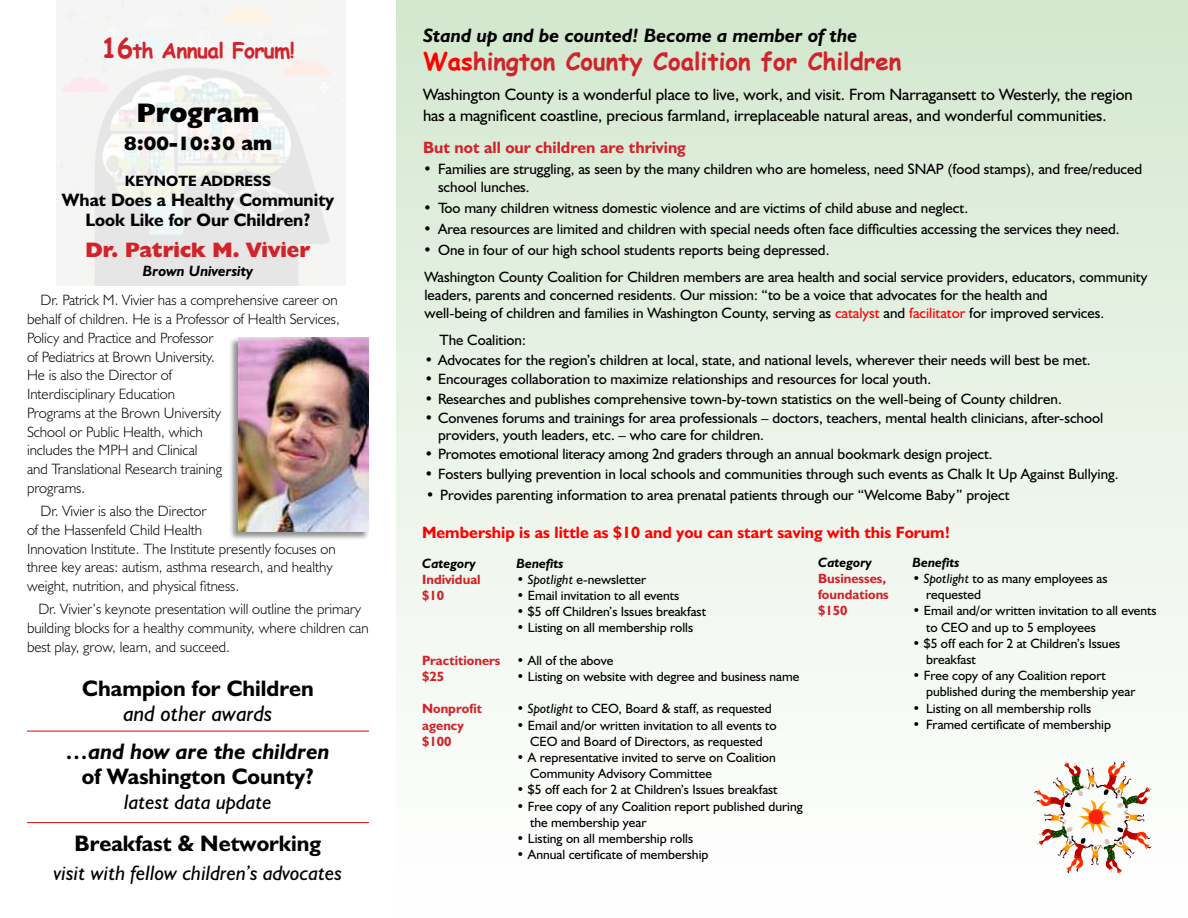
<style>
.page{position:relative;width:1188px;height:918px;background:#fff}
.page>*{position:absolute;margin:0;border:0;box-sizing:border-box;transform-origin:0 0}
.t1{font:800 27px "Humanist 521 BT";color:#000}
.t2{font:700 24px "Comic Sans MS";color:#d2232a}
.t3{font:700 22.5px "Humanist 521 BT";color:#000}
.t4{font:italic 700 22.5px "Humanist 521 BT";color:#000}
.t5{font:italic 22.5px "Humanist 521 BT";color:#000}
.t6{font:italic 21px "Humanist 521 BT";color:#000}
.t7{font:800 21px "Humanist 521 BT";color:#d2232a}
.t8{font:700 21px "Comic Sans MS";letter-spacing:-.03em;color:#d2232a}
.t9{font:italic 700 19.5px "Humanist 521 BT";color:#000}
.t10{font:800 19.5px "Humanist 521 BT";color:#000}
.t11{font:700 18px/19.8px "Humanist 521 BT";color:#000;text-align:center}
.t12{font:16.5px/21px "Humanist 521 BT";color:#000}
.t13{font:700 16.5px "Humanist 521 BT";color:#f00}
.t14{font:700 16.5px "Humanist 521 BT";color:#d2232a}
.t15{font:15px/18px "Humanist 521 BT";color:#000}
.t16{font:300 15px/18.8px "Humanist 521 BT";color:#000}
.t17{font:italic 700 15px "Humanist 521 BT";color:#000}
.t18{font:700 15px "Humanist 521 BT";color:#000}
.t19{font:13.5px/16.2px "Humanist 521 BT";color:#000}
.t20{font:700 13.5px/16.2px "Humanist 521 BT";color:#d2232a}
.t21{font:italic 700 13.5px "Humanist 521 BT";color:#000}
.s1{font-size:27px}
.s2{color:#f00}
.s3{font-style:italic}
.s4{font-weight:400;color:#000}
</style>
<div class="page">
<img style="left:56px;top:0;width:289px;height:286px">
<div style="left:397px;top:0;width:791px;height:918px;background:linear-gradient(to bottom,#d4e8d0,#fff)"></div>
<hr style="left:27px;top:822px;width:342px;height:1px;background:#d2232a">
<svg style="left:1034px;top:761px;width:118px;height:114px"></svg>
<hr style="left:27px;top:730px;width:342px;height:2px;background:#d2232a">
<div style="left:229px;top:337px;width:141px;height:204px;background:#000;opacity:.45"></div>
<img style="left:238px;top:338px;width:131px;height:193px">
<h3 class="t8" style="left:101px;top:34px;width:195px"><span class="s1">16</span>th Annual Forum!</h3>
<h1 class="t1" style="left:137px;top:96px;width:124px">Program</h1>
<h3 class="t10" style="left:124px;top:132px;width:149px">8:00-10:30 am</h3>
<p class="t18" style="left:125px;top:172px;width:138px">Keynote Add ress</p>
<p class="t11" style="left:62px;top:190px;width:274px">What Does a Healthy Community<br>Look Like for Our Children?</p>
<h3 class="t7" style="left:86px;top:236px;width:226px">Dr. Patrick M. Vivier</h3>
<p class="t17" style="left:143px;top:262px;width:112px">Brown University</p>
<p class="t16" style="left:27px;top:291px;width:314px;text-indent:14px">Dr. Patrick M. Vivier has a comprehensive career on behalf of children. He is a Professor of Health Services, Policy and Practice and Professor<br>of Pediatrics at Brown University.<br>He is also the Director of<br>Interdisciplinary Education<br>Programs at the Brown University<br>School or Public Health, which<br>includes the MPH and Clinical<br>and Translational Research training<br>programs.</p>
<p class="t16" style="left:27px;top:501px;width:310px;text-indent:14px">Dr. Vivier is also the Director<br>of the Hassenfeld Child Health<br>Innovation Institute. The Institute presently focuses on three key areas: autism, asthma research, and healthy weight, nutrition, and physical fitness.</p>
<p class="t16" style="left:27px;top:600px;width:343px;text-indent:11px">Dr. Vivier’s keynote presentation will outline the primary building blocks for a healthy community, where children can best play, grow, learn, and succeed.</p>
<h3 class="t3" style="left:82px;top:675px;width:233px">Champion for Children</h3>
<h3 class="t5" style="left:124px;top:699px;width:150px">and other awards</h3>
<h3 class="t4" style="left:66px;top:738px;width:265px">…and how are the children</h3>
<h3 class="t3" style="left:82px;top:762px;width:234px">of Washington County?</h3>
<h3 class="t6" style="left:124px;top:788px;width:149px">latest data update</h3>
<h3 class="t3" style="left:75px;top:830px;width:248px">Breakfast &amp; Networking</h3>
<h3 class="t6" style="left:54px;top:860px;width:290px">visit with fellow children’s advocates</h3>
<h3 class="t9" style="left:423px;top:23px;width:436px">Stand up and be counted! Become a member of the</h3>
<h2 class="t2" style="left:423px;top:44px;width:480px"><span class="s2">Was</span>hington County Coalition for Children</h2>
<p class="t12" style="left:423px;top:84px;width:711px">Washington County is a wonderful place to live, work, and visit. From Narragansett to Westerly, the region has a magnificent coastline, precious farmland, irreplaceable natural areas, and wonderful communities.</p>
<p class="t14" style="left:423px;top:137px;width:264px">But not all our children are thriving</p>
<p class="t15" style="left:438px;top:160px;width:706px;text-indent:-15px">• Families are struggling, as seen by the many children who are homeless, need SNAP (food stamps), and free/reduced school lunches.</p>
<p class="t15" style="left:423px;top:199px;width:547px">• Too many children witness domestic violence and are victims of child abuse and neglect.</p>
<p class="t15" style="left:423px;top:220px;width:698px">• Area resources are limited and children with special needs often face difficulties accessing the services they need.</p>
<p class="t15" style="left:423px;top:236px;width:726px;line-height:27px">• One in four of our high school students reports being depressed.<br>Washington County Coalition for Children members are area health and social service providers, educators, community</p>
<p class="t15" style="left:424px;top:286px;width:681px">leaders, parents and concerned residents. Our mission: “to be a voice that advocates for the health and well-being of children and families in Washington County, serving as <span class="s2">catalyst</span> and <span class="s2">facilitator</span> for improved services.</p>
<p class="t15" style="left:440px;top:331px;width:88px">The Coalition:</p>
<p class="t15" style="left:424px;top:350px;width:668px">• Advocates for the region’s children at local, state, and national levels, wherever their needs will best be met.</p>
<p class="t15" style="left:424px;top:370px;width:508px">• Encourages collaboration to maximize relationships and resources for local youth.</p>
<p class="t15" style="left:424px;top:389px;width:639px">• Researches and publishes comprehensive town-by-town statistics on the well-being of County children.</p>
<p class="t15" style="left:438px;top:410px;width:667px;line-height:16.5px;text-indent:-14px">• Convenes forums and trainings for area professionals – doctors, teachers, mental health clinicians, after-school providers, youth leaders, etc. – who care for children.</p>
<p class="t15" style="left:424px;top:445px;width:570px">• Promotes emotional literacy among 2nd graders through an annual bookmark design project.</p>
<p class="t15" style="left:424px;top:464px;width:696px">• Fosters bullying prevention in local schools and communities through such events as Chalk It Up Against Bullying.</p>
<p class="t15" style="left:426px;top:485px;width:585px">• Provides parenting information to area prenatal patients through our “Welcome Baby” project</p>
<p class="t13" style="left:422px;top:522px;width:529px">Membership is as little as $10 and you can start saving with this Forum!</p>
<p class="t21" style="left:422px;top:555px;width:55px">Category</p>
<p class="t21" style="left:517px;top:555px;width:48px">Benefits</p>
<p class="t20" style="left:422px;top:571px;width:60px">Individual</p>
<p class="t19" style="left:517px;top:571px;width:131px">• <span class="s3">Spotlight</span> e-newsletter</p>
<p class="t20" style="left:422px;top:587px;width:24px">$10</p>
<p class="t19" style="left:517px;top:587px;width:164px">• Email invitation to all events</p>
<p class="t19" style="left:517px;top:603px;width:191px">• $5 off Children’s Issues breakfast</p>
<p class="t19" style="left:517px;top:619px;width:178px">• Listing on all membership rolls</p>
<p class="t20" style="left:422px;top:652px;width:193px">Practitioners <span class="s4">• All of the above </span>$25</p>
<p class="t21" style="left:818px;top:554px;width:55px">Category</p>
<p class="t21" style="left:913px;top:554px;width:48px">Benefits</p>
<p class="t20" style="left:818px;top:570px;width:70px">Businesses,</p>
<p class="t19" style="left:913px;top:570px;width:196px">• <span class="s3">Spotlight</span> to as many employees as</p>
<p class="t20" style="left:818px;top:586px;width:72px">foundations</p>
<p class="t19" style="left:926px;top:586px;width:56px">requested</p>
<p class="t20" style="left:818px;top:602px;width:31px">$150</p>
<p class="t19" style="left:926px;top:602px;width:232px;text-indent:-14px">• Email and/or written invitation to all events to CEO and up to 5 employees</p>
<p class="t19" style="left:926px;top:635px;width:196px;text-indent:-14px">• $5 off each for 2 at Children’s Issues breakfast</p>
<p class="t19" style="left:926px;top:667px;width:211px;text-indent:-14px">• Free copy of any Coalition report published during the membership year</p>
<p class="t19" style="left:913px;top:700px;width:180px">• Listing on all membership rolls</p>
<p class="t19" style="left:913px;top:716px;width:200px">• Framed certificate of membership</p>
<p class="t19" style="left:517px;top:668px;width:284px">• Listing on website with degree and business name</p>
<p class="t20" style="left:422px;top:700px;width:61px">Nonprofit</p>
<p class="t19" style="left:517px;top:700px;width:257px">• <span class="s3">Spotlight</span> to CEO, Board &amp; staff, as requested</p>
<p class="t20" style="left:422px;top:717px;width:44px">agency</p>
<p class="t19" style="left:517px;top:717px;width:262px">• Email and/or written invitation to all events to</p>
<p class="t20" style="left:422px;top:733px;width:31px">$100</p>
<p class="t19" style="left:530px;top:733px;width:234px">CEO and Board of Directors, as requested</p>
<p class="t19" style="left:530px;top:749px;width:247px;text-indent:-14px">• A representative invited to serve on Coalition<br>Community Advisory Committee</p>
<p class="t19" style="left:517px;top:781px;width:263px">• $5 off each for 2 at Children’s Issues breakfast</p>
<p class="t19" style="left:530px;top:798px;width:274px;text-indent:-14px">• Free copy of any Coalition report published during the membership year</p>
<p class="t19" style="left:517px;top:830px;width:178px">• Listing on all membership rolls</p>
<p class="t19" style="left:517px;top:846px;width:193px">• Annual certificate of membership</p>
</div>
